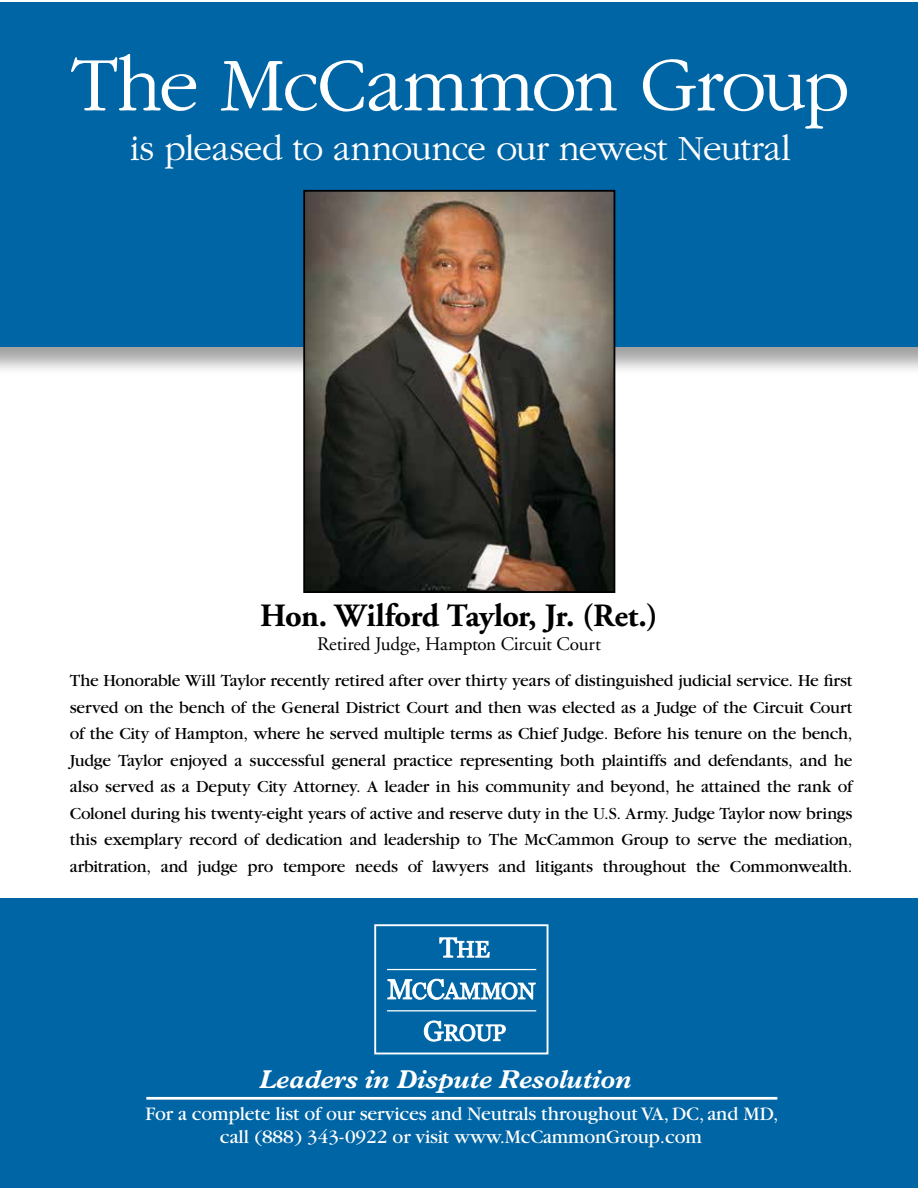
<style>
.page{position:relative;width:918px;height:1188px;background:#fff}
.page>*{position:absolute;margin:0;border:0;box-sizing:border-box;transform-origin:0 0}
.t1{font:79.05px "Garnet";letter-spacing:-.02em;color:#fff}
.t2{font:36.9px "Garnet";letter-spacing:-.015em;color:#fff}
.t3{font:700 32.4px "Adobe Garamond";letter-spacing:-.02em;color:#000}
.t4{font:italic 700 25.95px "Plantin";letter-spacing:-.01em;color:#fff}
.t5{font:19.95px/22.2px "Garamond";letter-spacing:-.01em;color:#fff;text-align:center}
.t6{font:19.2px "Adobe Garamond";letter-spacing:-.01em;color:#000}
.t7{font:17.7px/26.5px "Garamond";letter-spacing:-.01em;color:#000;text-align:justify}
</style>
<div class="page">
<div style="left:0;top:2px;width:918px;height:374px;background:#000;opacity:.37"></div>
<div style="left:0;top:2px;width:918px;height:345px;background:#0065a4"></div>
<div style="left:0;top:899px;width:918px;height:289px;background:#0065a4"></div>
<div style="left:374px;top:924px;width:174px;height:130px;border:2px solid #fff"></div>
<svg style="left:440px;top:938px;width:49px;height:19px"></svg>
<svg style="left:388px;top:979px;width:147px;height:21px"></svg>
<svg style="left:424px;top:1021px;width:82px;height:20px"></svg>
<hr style="left:387px;top:969px;width:149px;height:1px;background:#fff">
<hr style="left:387px;top:1010px;width:149px;height:1px;background:#fff">
<hr style="left:146px;top:1097px;width:631px;height:3px;background:#fff">
<img style="left:306px;top:193px;width:306px;height:397px">
<div style="left:303px;top:190px;width:312px;height:403px;border:2px solid #000"></div>
<h1 class="t1" style="left:71px;top:43px;width:780px">The McCammon Group</h1>
<h2 class="t2" style="left:130px;top:128px;width:663px">is pleased to announce our newest Neutral</h2>
<h3 class="t3" style="left:260px;top:598px;width:399px">Hon. Wilford Taylor, Jr. (Ret.)</h3>
<p class="t6" style="left:317px;top:634px;width:285px">Retired Judge, Hampton Circuit Court</p>
<p class="t7" style="left:70px;top:667px;width:784px">The Honorable Will Taylor recently retired after over thirty years of distinguished judicial service. He first served on the bench of the General District Court and then was elected as a Judge of the Circuit Court of the City of Hampton, where he served multiple terms as Chief Judge. Before his tenure on the bench, Judge Taylor enjoyed a successful general practice representing both plaintiffs and defendants, and he also served as a Deputy City Attorney. A leader in his community and beyond, he attained the rank of Colonel during his twenty-eight years of active and reserve duty in the U.S. Army. Judge Taylor now brings this exemplary record of dedication and leadership to The McCammon Group to serve the mediation, arbitration, and judge pro tempore needs of lawyers and litigants throughout the Commonwealth.</p>
<h3 class="t4" style="left:259px;top:1064px;width:374px">Leaders in Dispute Resolution</h3>
<p class="t5" style="left:146px;top:1103px;width:634px">For a complete list of our services and Neutrals throughout VA, DC, and MD, call (888) 343-0922 or visit www.McCammonGroup.com</p>
</div>
